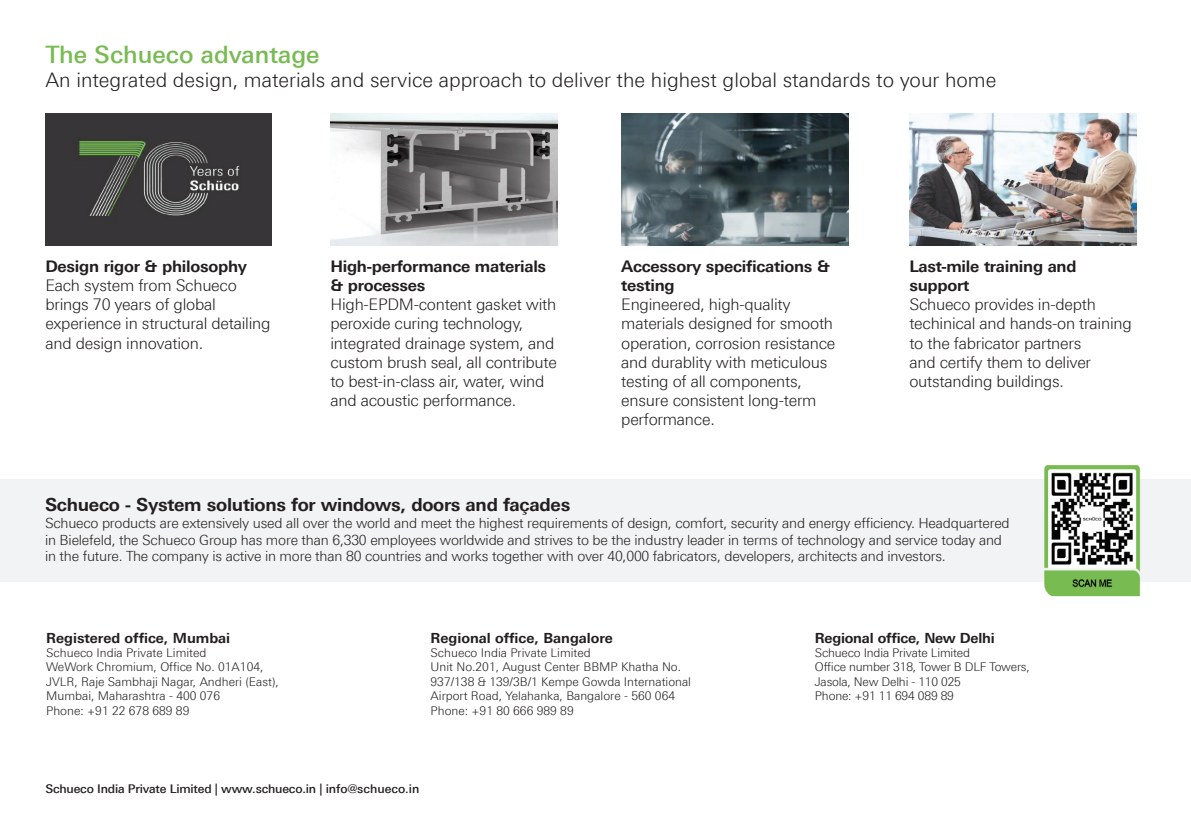
<style>
.page{position:relative;width:1191px;height:840px;background:#fff}
.page>*{position:absolute;margin:0;border:0;box-sizing:border-box;transform-origin:0 0}
.t1{font:500 24px "Linotype Univers 530";color:#77bb51}
.t2{font:300 20px "Linotype Univers 330";color:#231f20}
.t3{font:700 18px "Linotype Univers 630";letter-spacing:-.015em;color:#231f20}
.t4{font:300 16px/19.2px "Linotype Univers 330";letter-spacing:-.015em;color:#231f20}
.t5{font:700 16px/19.2px "Linotype Univers 630";letter-spacing:-.015em;color:#231f20}
.t6{font:300 14px/16.8px "Linotype Univers 330";letter-spacing:-.015em;color:#231f20}
.t7{font:700 14px "Linotype Univers 630";color:#231f20}
.t8{font:300 12px/14.4px "Linotype Univers 330";color:#231f20}
.t9{font:500 12px "Linotype Univers 530";letter-spacing:-.015em;color:#231f20}
</style>
<div class="page">
<img style="left:45px;top:113px;width:227px;height:132px">
<img style="left:330px;top:113px;width:227px;height:132px">
<img style="left:621px;top:113px;width:227px;height:132px">
<img style="left:909px;top:113px;width:227px;height:132px">
<div style="left:0;top:479px;width:1191px;height:102px;background:#f2f3f4"></div>
<img style="left:1034px;top:465px;width:116px;height:131px">
<img style="left:1034px;top:479px;width:116px;height:102px">
<h1 class="t1" style="left:45px;top:40px;width:276px">The Schueco advantage</h1>
<p class="t2" style="left:45px;top:68px;width:952px">An integrated design, materials and service approach to deliver the highest global standards to your home</p>
<p class="t5" style="left:45px;top:256px;width:203px">Design rigor &amp; philosophy</p>
<p class="t4" style="left:45px;top:275px;width:227px">Each system from Schueco brings 70 years of global experience in structural detailing and design innovation.</p>
<p class="t5" style="left:330px;top:256px;width:217px">High-performance materials &amp; processes</p>
<p class="t4" style="left:330px;top:294px;width:228px">High-EPDM-content gasket with peroxide curing technology, integrated drainage system, and custom brush seal, all contribute to best-in-class air, water, wind and acoustic performance.</p>
<p class="t5" style="left:621px;top:256px;width:210px">Accessory specifications &amp; testing</p>
<p class="t4" style="left:621px;top:294px;width:216px">Engineered, high-quality materials designed for smooth operation, corrosion resistance and durablity with meticulous testing of all components, ensure consistent long-term performance.</p>
<p class="t5" style="left:909px;top:256px;width:169px">Last-mile training and support</p>
<p class="t4" style="left:909px;top:294px;width:224px">Schueco provides in-depth techinical and hands-on training to the fabricator partners<br>and certify them to deliver outstanding buildings.</p>
<p class="t3" style="left:45px;top:493px;width:527px">Schueco - System solutions for windows, doors and façades</p>
<p class="t6" style="left:45px;top:514px;width:966px">Schueco products are extensively used all over the world and meet the highest requirements of design, comfort, security and energy efficiency. Headquartered in Bielefeld, the Schueco Group has more than 6,330 employees worldwide and strives to be the industry leader in terms of technology and service today and in the future. The company is active in more than 80 countries and works together with over 40,000 fabricators, developers, architects and investors.</p>
<p class="t7" style="left:46px;top:628px;width:185px">Registered office, Mumbai</p>
<p class="t8" style="left:46px;top:645px;width:234px">Schueco India Private Limited<br>WeWork Chromium, Office No. 01A104,<br>JVLR, Raje Sambhaji Nagar, Andheri (East),<br>Mumbai, Maharashtra - 400 076<br>Phone: +91 22 678 689 89</p>
<p class="t7" style="left:430px;top:628px;width:184px">Regional office, Bangalore</p>
<p class="t8" style="left:430px;top:645px;width:262px">Schueco India Private Limited<br>Unit No.201, August Center BBMP Khatha No.<br>937/138 &amp; 139/3B/1 Kempe Gowda International Airport Road, Yelahanka, Bangalore - 560 064<br>Phone: +91 80 666 989 89</p>
<p class="t9" style="left:45px;top:780px;width:375px">Schueco India Private Limited | www.schueco.in | info@schueco.in</p>
<p class="t7" style="left:815px;top:628px;width:181px">Regional office, New Delhi</p>
<p class="t8" style="left:815px;top:645px;width:216px">Schueco India Private Limited<br>Office number 318, Tower B DLF Towers,<br>Jasola, New Delhi - 110 025<br>Phone: +91 11 694 089 89</p>
</div>
